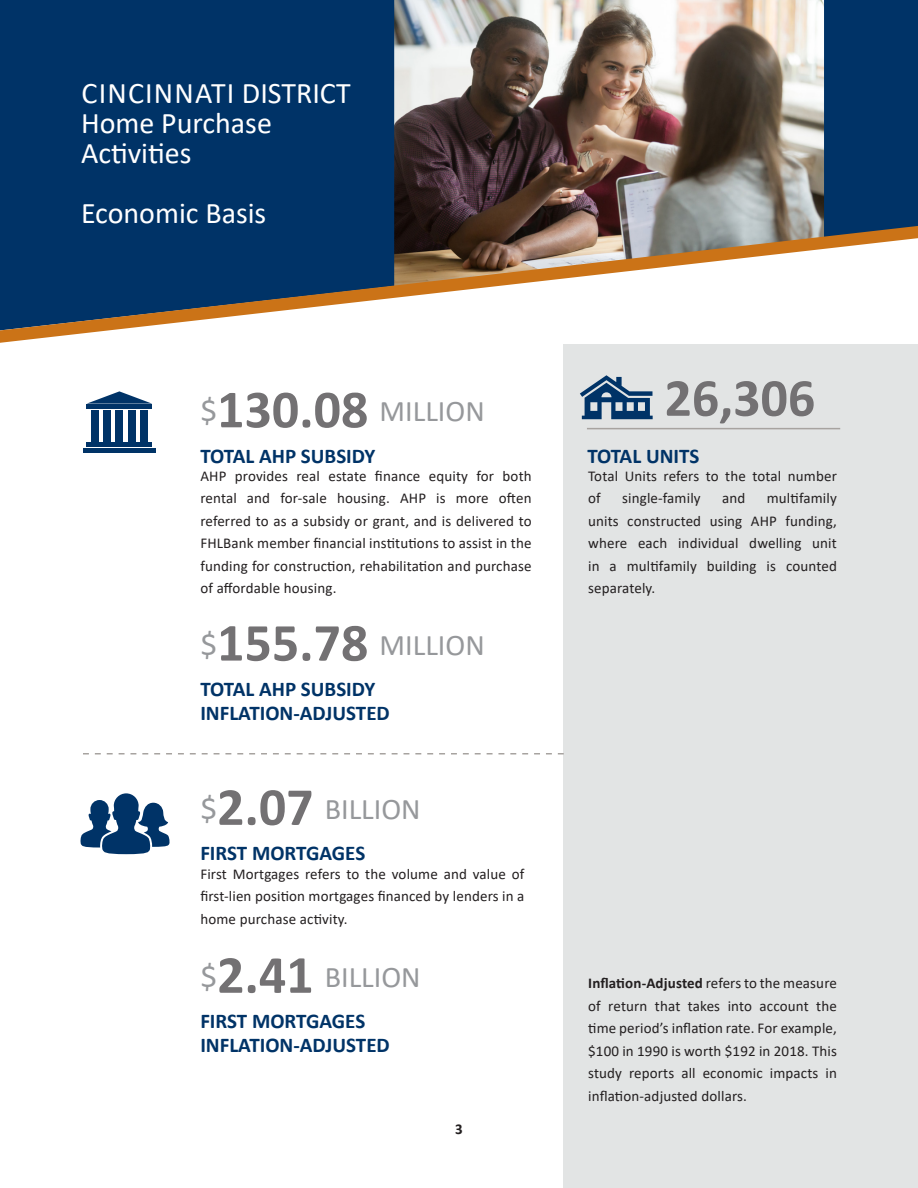
<style>
.page{position:relative;width:918px;height:1188px;background:#fff}
.page>*{position:absolute;margin:0;border:0;box-sizing:border-box;transform-origin:0 0}
.t1{font:700 54px "Calibri";color:#737173}
.t2{font:30px "Calibri";color:#96989b}
.t3{font:30px "Calibri";color:#fff}
.t4{font:30px "Calibri";letter-spacing:.02em;color:#fff}
.t5{font:700 21px "Calibri";color:#003367}
.t6{font:15px/22.5px "Calibri";letter-spacing:.01em;color:#231f20;text-align:justify}
.t7{font:700 15px "Calibri";color:#231f20}
.s1{font-size:33px}
.s2{font-weight:700;font-size:54px;color:#737173}
.s3{font-weight:700}
</style>
<div class="page">
<div style="left:0;top:0;width:918px;height:226px;background:#003367"></div>
<div style="left:564px;top:344px;width:354px;height:844px;background:#e2e4e4"></div>
<svg style="left:83px;top:753px;width:481px;height:2px"></svg>
<hr style="left:587px;top:428px;width:253px;height:1px;background:#a7a3a0">
<svg style="left:87px;top:391px;width:65px;height:13px"></svg>
<hr style="left:87px;top:405px;width:65px;height:4px;background:#003367">
<hr style="left:87px;top:443px;width:65px;height:4px;background:#003367">
<div style="left:116px;top:410px;width:7px;height:31px;background:#003367"></div>
<div style="left:91px;top:410px;width:7px;height:31px;background:#003367"></div>
<div style="left:103px;top:410px;width:8px;height:31px;background:#003367"></div>
<div style="left:128px;top:410px;width:8px;height:31px;background:#003367"></div>
<div style="left:140px;top:410px;width:8px;height:31px;background:#003367"></div>
<hr style="left:83px;top:448px;width:73px;height:4px;background:#003367">
<svg style="left:580px;top:375px;width:73px;height:44px"></svg>
<img style="left:394px;top:0;width:430px;height:226px">
<svg style="left:0;top:226px;width:918px;height:117px"></svg>
<svg style="left:80px;top:793px;width:90px;height:61px"></svg>
<p class="t4" style="left:82px;top:73px;width:271px">CINCINNATI DISTRICT</p>
<p class="t3" style="left:81px;top:103px;width:192px">Home Purchase</p>
<p class="t3" style="left:81px;top:133px;width:112px">Activities</p>
<p class="t3" style="left:81px;top:193px;width:187px">Economic Basis</p>
<p class="t2" style="left:200px;top:391px;width:286px"><span class="s1">$</span><span class="s2">130.08</span> MILLION</p>
<p class="t1" style="left:664px;top:360px;width:152px">26,306</p>
<p class="t5" style="left:200px;top:441px;width:177px">TOTAL AHP SUBSIDY</p>
<p class="t5" style="left:587px;top:441px;width:114px">TOTAL UNITS</p>
<p class="t6" style="left:200px;top:464px;width:333px">AHP provides real estate finance equity for both rental and for-sale housing. AHP is more often referred to as a subsidy or grant, and is delivered to FHLBank member financial institutions to assist in the funding for construction, rehabilitation and purchase of affordable housing.</p>
<p class="t2" style="left:200px;top:624px;width:286px"><span class="s1">$</span><span class="s2">155.78</span> MILLION</p>
<p class="t5" style="left:200px;top:674px;width:177px">TOTAL AHP SUBSIDY</p>
<p class="t5" style="left:200px;top:698px;width:191px">INFLATION-ADJUSTED</p>
<p class="t2" style="left:200px;top:788px;width:222px"><span class="s1">$</span><span class="s2">2.07</span> BILLION</p>
<p class="t5" style="left:200px;top:839px;width:166px">FIRST MORTGAGES</p>
<p class="t6" style="left:200px;top:862px;width:326px">First Mortgages refers to the volume and value of first-lien position mortgages financed by lenders in a home purchase activity.</p>
<p class="t2" style="left:200px;top:956px;width:222px"><span class="s1">$</span><span class="s2">2.41</span> BILLION</p>
<p class="t5" style="left:200px;top:1006px;width:166px">FIRST MORTGAGES</p>
<p class="t5" style="left:200px;top:1030px;width:191px">INFLATION-ADJUSTED</p>
<p class="t7" style="left:455px;top:1118px;width:9px">3</p>
<p class="t6" style="left:588px;top:464px;width:250px">Total Units refers to the total number of</p>
<p class="t6" style="left:588px;top:487px;width:250px;text-indent:179px">multifamily units constructed using AHP funding, where each individual dwelling unit in a multifamily building is counted separately.</p>
<p class="t6" style="left:622px;top:487px;width:80px">single-family</p>
<p class="t6" style="left:722px;top:487px;width:25px">and</p>
<p class="t6" style="left:588px;top:971px;width:250px"><span class="s3">Inflation-Adjusted</span> refers to the measure of return that takes into account the time period’s inflation rate. For example, $100 in 1990 is worth $192 in 2018. This study reports all economic impacts in inflation-adjusted dollars.</p>
</div>
